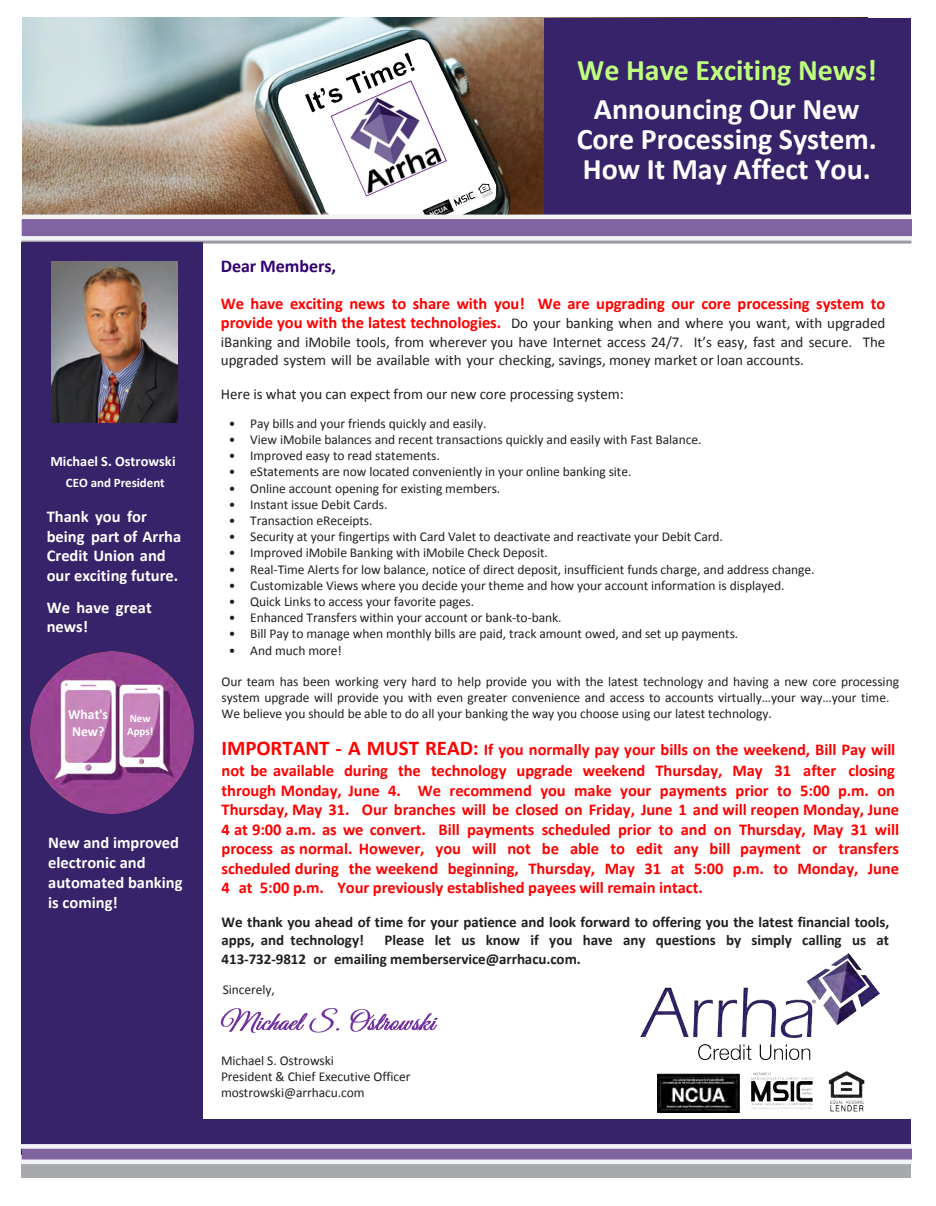
<style>
.page{position:relative;width:936px;height:1206px;background:#fff}
.page>*{position:absolute;margin:0;border:0;box-sizing:border-box;transform-origin:0 0}
.t1{font:700 30px/30px "Calibri";color:#fff;text-align:center}
.t2{font:700 30px "Calibri";color:#beff7d}
.t3{font:700 18px "Calibri";letter-spacing:-.005em;color:#330072}
.t4{font:700 16.5px/19.4px "Calibri";letter-spacing:-.005em;color:#f00}
.t5{font:700 16.5px/19.6px "Calibri";color:#fff}
.t6{font:700 16.5px/19.6px "Calibri";color:#fff}
.t7{font:15px/18.3px "Calibri";letter-spacing:-.005em;color:#231f20;text-align:justify}
.t8{font:700 15px/17.7px "Calibri";letter-spacing:-.005em;color:#231f20}
.t9{font:700 14.4px "Calibri";color:#fff}
.t10{font:700 13.95px/16.4px "Calibri";color:#fff}
.t11{font:13.5px/15.9px "Calibri";letter-spacing:-.005em;color:#231f20}
.t12{font:700 12.9px "Calibri";letter-spacing:-.005em;color:#fff}
.t13{font:700 11.25px/13.2px "Calibri";color:#fff}
.s1{font-style:inherit}
.s2{font-weight:700;font-size:16.5px;color:#f00}
.s3{font-size:21px}
</style>
<div class="page">
<div style="left:32px;top:1119px;width:879px;height:58px;background:#36236a"></div>
<img style="left:22px;top:18px;width:522px;height:197px">
<img style="left:640px;top:954px;width:239px;height:106px">
<div style="left:22px;top:243px;width:181px;height:912px;background:#36236a"></div>
<div style="left:22px;top:1162px;width:889px;height:16px;background:#a7a9ac"></div>
<div style="left:544px;top:18px;width:366px;height:204px;background:#36236a"></div>
<svg style="left:22px;top:1144px;width:889px;height:20px;background:#b3a4c7"></svg>
<svg style="left:22px;top:215px;width:889px;height:29px"></svg>
<img style="left:220px;top:1008px;width:218px;height:26px">
<img style="left:51px;top:262px;width:126px;height:160px">
<img style="left:657px;top:1071px;width:208px;height:42px">
<img style="left:31px;top:651px;width:162px;height:163px">
<p class="t9" style="left:50px;top:451px;width:127px">Michael S. Ostrowski</p>
<p class="t12" style="left:66px;top:473px;width:100px">CEO and President</p>
<p class="t5" style="left:47px;top:506px;width:136px">Thank you for being part of Arrha<br>Credit Union and our exciting future.</p>
<p class="t5" style="left:47px;top:597px;width:107px">We have great news<span class="s1">!</span></p>
<p class="t10" style="left:68px;top:706px;width:41px">What's<br>New?</p>
<p class="t13" style="left:127px;top:711px;width:28px">New<br>Apps!</p>
<p class="t6" style="left:48px;top:833px;width:136px">New and improved electronic and automated banking is coming!</p>
<h1 class="t2" style="left:577px;top:49px;width:301px">We Have Exciting News!</h1>
<h1 class="t1" style="left:577px;top:93px;width:302px">Announcing Our New<br>Core Processing System.<br>How It May Affect You.</h1>
<h2 class="t3" style="left:221px;top:253px;width:117px">Dear Members,</h2>
<p class="t4" style="left:221px;top:293px;width:666px">We have exciting news to share with you! We are upgrading our core processing system to</p>
<p class="t7" style="left:221px;top:314px;width:666px"><span class="s2">provide you with the latest technologies.</span> Do your banking when and where you want, with upgraded iBanking and iMobile tools, from wherever you have Internet access 24/7. It’s easy, fast and secure. The upgraded system will be available with your checking, savings, money market or loan accounts.</p>
<p class="t7" style="left:221px;top:385px;width:405px">Here is what you can expect from our new core processing system:</p>
<p class="t11" style="left:229px;top:415px;width:260px">• Pay bills and your friends quickly and easily.</p>
<p class="t11" style="left:229px;top:431px;width:474px">• View iMobile balances and recent transactions quickly and easily with Fast Balance.</p>
<p class="t11" style="left:229px;top:447px;width:213px">• Improved easy to read statements.</p>
<p class="t11" style="left:229px;top:464px;width:404px">• eStatements are now located conveniently in your online banking site.</p>
<p class="t11" style="left:229px;top:480px;width:273px">• Online account opening for existing members.</p>
<p class="t11" style="left:229px;top:496px;width:160px">• Instant issue Debit Cards.</p>
<p class="t11" style="left:229px;top:512px;width:145px">• Transaction eReceipts.</p>
<p class="t11" style="left:229px;top:528px;width:496px">• Security at your fingertips with Card Valet to deactivate and reactivate your Debit Card.</p>
<p class="t11" style="left:229px;top:545px;width:321px">• Improved iMobile Banking with iMobile Check Deposit.</p>
<p class="t11" style="left:229px;top:561px;width:587px">• Real-Time Alerts for low balance, notice of direct deposit, insufficient funds charge, and address change.</p>
<p class="t11" style="left:229px;top:577px;width:557px">• Customizable Views where you decide your theme and how your account information is displayed.</p>
<p class="t11" style="left:229px;top:593px;width:247px">• Quick Links to access your favorite pages.</p>
<p class="t11" style="left:229px;top:609px;width:334px">• Enhanced Transfers within your account or bank-to-bank.</p>
<p class="t11" style="left:229px;top:626px;width:511px">• Bill Pay to manage when monthly bills are paid, track amount owed, and set up payments.</p>
<p class="t11" style="left:229px;top:642px;width:115px">• And much more!</p>
<p class="t11" style="left:222px;top:673px;width:679px">Our team has been working very hard to help provide you with the latest technology and having a new core processing system upgrade will provide you with even greater convenience and access to accounts virtually…your way…your time.<br>We believe you should be able to do all your banking the way you choose using our latest technology.</p>
<p class="t4" style="left:222px;top:738px;width:675px;line-height:21.3px"><span class="s3">IMPORTANT - A MUST READ:</span> If you normally pay your bills on the weekend, Bill Pay will not be available during the technology upgrade weekend Thursday, May 31 after closing</p>
<p class="t4" style="left:222px;top:780px;width:679px">through Monday, June 4. We recommend you make your payments prior to 5:00 p.m. on Thursday, May 31. Our branches will be closed on Friday, June 1 and will reopen Monday, June 4 at 9:00 a.m. as we convert. Bill payments scheduled prior to and on Thursday, May 31 will process as normal. However, you will not be able to edit any bill payment or transfers scheduled during the weekend beginning, Thursday, May 31 at 5:00 p.m. to Monday, June 4 at 5:00 p.m. Your previously established payees will remain intact.</p>
<p class="t8" style="left:222px;top:913px;width:669px">We thank you ahead of time for your patience and look forward to offering you the latest financial tools, apps, and technology!</p>
<p class="t8" style="left:222px;top:930px;width:669px;line-height:18.9px;text-indent:163px">Please let us know if you have any questions by simply calling us at<br>413-732-9812 or emailing memberservice@arrhacu.com.</p>
<p class="t11" style="left:223px;top:981px;width:54px">Sincerely,</p>
<p class="t11" style="left:221px;top:1052px;width:191px">Michael S. Ostrowski<br>President &amp; Chief Executive Officer mostrowski@arrhacu.com</p>
</div>
